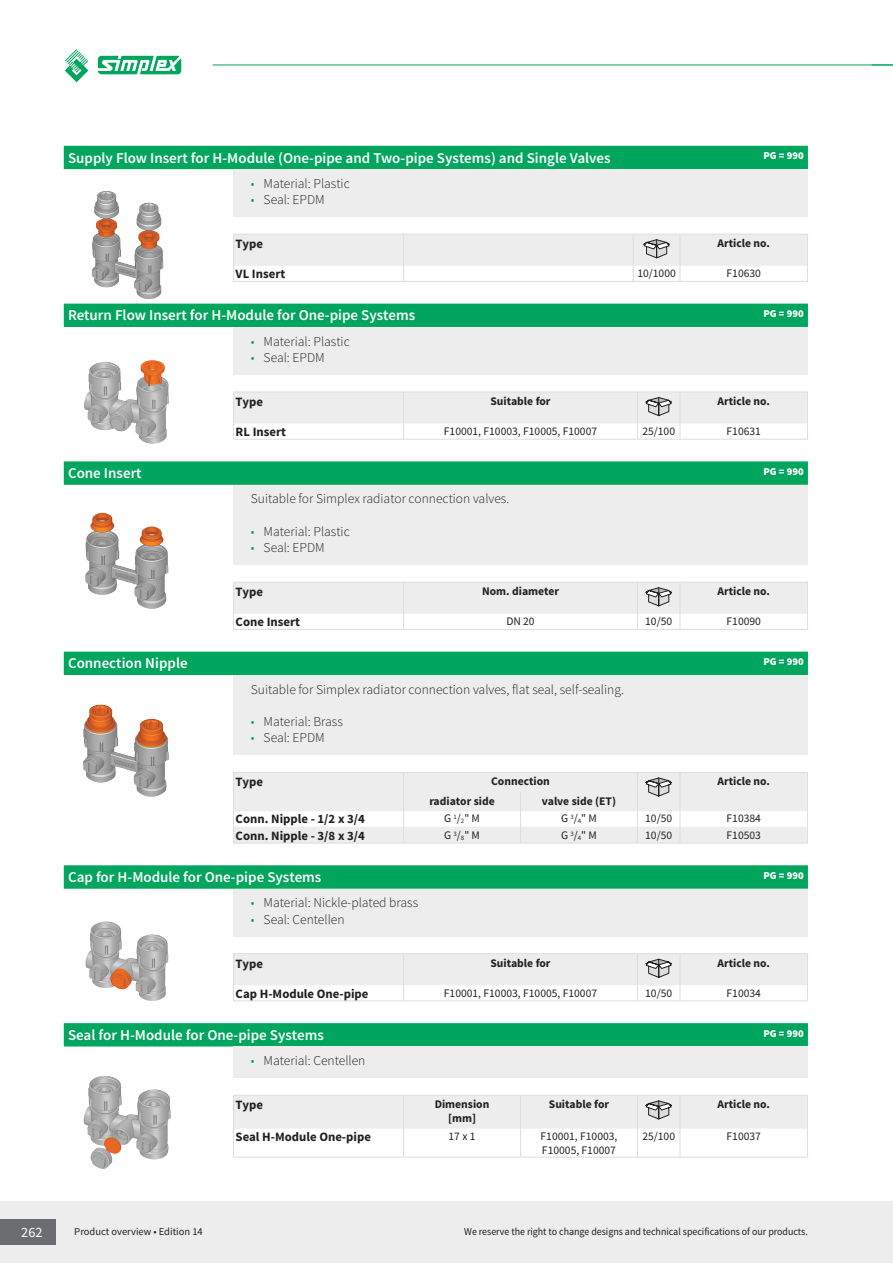
<style>
.page{position:relative;width:893px;height:1263px;background:#fff}
.page>*{position:absolute;margin:0;border:0;box-sizing:border-box;transform-origin:0 0}
.t1{font:600 15px "Source Sans Pro";color:#fff}
.t2{font:14.25px "Source Sans Pro";color:#fff}
.t3{font:300 13.5px "Source Sans Pro";color:#231f20}
.t4{font:700 12.75px "Source Sans Pro";color:#231f20}
.t5{font:700 11.7px/14px "Source Sans Pro";color:#231f20;text-align:center}
.t6{font:11.55px/13.8px "Source Sans Pro";color:#231f20}
.t7{font:10.5px "Source Sans Pro";letter-spacing:-.005em;color:#231f20;scale:.95 1}
.t8{font:900 10.5px "Source Sans Pro";color:#fff}
.t9{font:10.5px "Source Sans Pro";letter-spacing:-.005em;color:#231f20}
.s1{color:#00a65d}
.s2{font-size:6.75px}
</style>
<div class="page">
<div style="left:0;top:1201px;width:893px;height:62px;background:#ededee"></div>
<div style="left:0;top:1219px;width:55px;height:26px;background:#6c6d70"></div>
<hr style="left:213px;top:65px;width:680px;height:1px;background:#00a65d">
<svg style="left:65px;top:49px;width:23px;height:33px"></svg>
<svg style="left:98px;top:56px;width:83px;height:18px"></svg>
<div style="left:64px;top:146px;width:744px;height:23px;background:#00a65d"></div>
<div style="left:234px;top:169px;width:574px;height:48px;background:#ededee"></div>
<hr style="left:233px;top:281px;width:171px;height:1px;background:#dcdddf">
<hr style="left:404px;top:281px;width:229px;height:1px;background:#dcdddf">
<hr style="left:633px;top:281px;width:47px;height:1px;background:#dcdddf">
<hr style="left:680px;top:281px;width:128px;height:1px;background:#dcdddf">
<svg style="left:233px;top:234px;width:575px;height:47px"></svg>
<div style="left:64px;top:304px;width:744px;height:23px;background:#00a65d"></div>
<div style="left:234px;top:327px;width:574px;height:48px;background:#ededee"></div>
<hr style="left:233px;top:439px;width:171px;height:1px;background:#dcdddf">
<hr style="left:404px;top:439px;width:233px;height:1px;background:#dcdddf">
<hr style="left:637px;top:439px;width:43px;height:1px;background:#dcdddf">
<hr style="left:680px;top:439px;width:128px;height:1px;background:#dcdddf">
<svg style="left:233px;top:392px;width:575px;height:47px"></svg>
<svg style="left:64px;top:461px;width:744px;height:24px;background:#06a861"></svg>
<div style="left:234px;top:485px;width:574px;height:80px;background:#ededee"></div>
<hr style="left:233px;top:629px;width:171px;height:1px;background:#dcdddf">
<hr style="left:404px;top:629px;width:233px;height:1px;background:#dcdddf">
<hr style="left:637px;top:629px;width:43px;height:1px;background:#dcdddf">
<hr style="left:680px;top:629px;width:128px;height:1px;background:#dcdddf">
<svg style="left:233px;top:582px;width:575px;height:47px"></svg>
<div style="left:64px;top:652px;width:744px;height:23px;background:#00a65d"></div>
<div style="left:234px;top:675px;width:574px;height:80px;background:#ededee"></div>
<hr style="left:233px;top:843px;width:171px;height:1px;background:#dcdddf">
<hr style="left:404px;top:843px;width:116px;height:1px;background:#dcdddf">
<hr style="left:520px;top:843px;width:117px;height:1px;background:#dcdddf">
<hr style="left:637px;top:843px;width:43px;height:1px;background:#dcdddf">
<hr style="left:680px;top:843px;width:128px;height:1px;background:#dcdddf">
<svg style="left:233px;top:772px;width:575px;height:71px"></svg>
<svg style="left:64px;top:865px;width:744px;height:24px;background:#06a861"></svg>
<div style="left:234px;top:889px;width:574px;height:47px;background:#ededee"></div>
<hr style="left:233px;top:953px;width:171px;height:1px;background:#dcdddf">
<hr style="left:404px;top:953px;width:233px;height:1px;background:#dcdddf">
<hr style="left:637px;top:953px;width:43px;height:1px;background:#dcdddf">
<hr style="left:680px;top:953px;width:128px;height:1px;background:#dcdddf">
<hr style="left:233px;top:1000px;width:171px;height:1px;background:#dcdddf">
<hr style="left:404px;top:1000px;width:233px;height:1px;background:#dcdddf">
<hr style="left:637px;top:1000px;width:43px;height:1px;background:#dcdddf">
<hr style="left:680px;top:1000px;width:128px;height:1px;background:#dcdddf">
<svg style="left:233px;top:954px;width:575px;height:46px"></svg>
<div style="left:64px;top:1023px;width:744px;height:23px;background:#00a65d"></div>
<div style="left:234px;top:1046px;width:574px;height:32px;background:#ededee"></div>
<hr style="left:233px;top:1157px;width:171px;height:1px;background:#dcdddf">
<hr style="left:404px;top:1157px;width:116px;height:1px;background:#dcdddf">
<hr style="left:520px;top:1157px;width:117px;height:1px;background:#dcdddf">
<hr style="left:637px;top:1157px;width:43px;height:1px;background:#dcdddf">
<hr style="left:680px;top:1157px;width:128px;height:1px;background:#dcdddf">
<svg style="left:233px;top:1095px;width:575px;height:62px"></svg>
<svg style="left:97px;top:191px;width:8px;height:10px"></svg>
<img style="left:84px;top:360px;width:85px;height:84px">
<img style="left:85px;top:513px;width:83px;height:96px">
<img style="left:83px;top:704px;width:86px;height:93px">
<img style="left:85px;top:921px;width:83px;height:80px">
<img style="left:83px;top:1076px;width:88px;height:93px">
<p class="t1" style="left:68px;top:148px;width:544px">Supply Flow Insert for H-Module (One-pipe and Two-pipe Systems) and Single Valves</p>
<p class="t8" style="left:763px;top:149px;width:42px">PG = 990</p>
<p class="t3" style="left:251px;top:175px;width:100px"><span class="s1">•</span> Material: Plastic</p>
<p class="t3" style="left:251px;top:191px;width:75px"><span class="s1">•</span> Seal: EPDM</p>
<p class="t4" style="left:236px;top:236px;width:29px">Type</p>
<p class="t5" style="left:717px;top:237px;width:54px">Article no.</p>
<p class="t4" style="left:236px;top:266px;width:51px">VL Insert</p>
<p class="t6" style="left:637px;top:267px;width:40px">10/1000</p>
<p class="t6" style="left:727px;top:267px;width:36px">F10630</p>
<p class="t1" style="left:68px;top:306px;width:349px">Return Flow Insert for H-Module for One-pipe Systems</p>
<p class="t8" style="left:763px;top:307px;width:42px">PG = 990</p>
<p class="t3" style="left:251px;top:333px;width:100px"><span class="s1">•</span> Material: Plastic</p>
<p class="t3" style="left:251px;top:349px;width:75px"><span class="s1">•</span> Seal: EPDM</p>
<p class="t4" style="left:236px;top:393px;width:29px">Type</p>
<p class="t5" style="left:490px;top:394px;width:62px">Suitable for</p>
<p class="t5" style="left:717px;top:394px;width:54px">Article no.</p>
<p class="t4" style="left:236px;top:423px;width:52px">RL Insert</p>
<p class="t6" style="left:444px;top:424px;width:155px">F10001, F10003, F10005, F10007</p>
<p class="t6" style="left:642px;top:424px;width:34px">25/100</p>
<p class="t6" style="left:727px;top:424px;width:36px">F10631</p>
<p class="t1" style="left:68px;top:464px;width:75px">Cone Insert</p>
<p class="t8" style="left:763px;top:464px;width:42px">PG = 990</p>
<p class="t3" style="left:251px;top:491px;width:260px">Suitable for Simplex radiator connection valves.</p>
<p class="t3" style="left:251px;top:523px;width:100px"><span class="s1">•</span> Material: Plastic</p>
<p class="t3" style="left:251px;top:539px;width:75px"><span class="s1">•</span> Seal: EPDM</p>
<p class="t4" style="left:236px;top:584px;width:29px">Type</p>
<p class="t5" style="left:482px;top:585px;width:78px">Nom. diameter</p>
<p class="t5" style="left:717px;top:585px;width:54px">Article no.</p>
<p class="t4" style="left:236px;top:614px;width:66px">Cone Insert</p>
<p class="t6" style="left:506px;top:615px;width:30px">DN 20</p>
<p class="t6" style="left:645px;top:615px;width:29px">10/50</p>
<p class="t6" style="left:727px;top:615px;width:36px">F10090</p>
<p class="t1" style="left:68px;top:654px;width:121px">Connection Nipple</p>
<p class="t8" style="left:763px;top:655px;width:42px">PG = 990</p>
<p class="t3" style="left:251px;top:681px;width:375px">Suitable for Simplex radiator connection valves, flat seal, self-sealing.</p>
<p class="t3" style="left:251px;top:713px;width:94px"><span class="s1">•</span> Material: Brass</p>
<p class="t3" style="left:251px;top:730px;width:75px"><span class="s1">•</span> Seal: EPDM</p>
<p class="t4" style="left:236px;top:774px;width:29px">Type</p>
<p class="t5" style="left:491px;top:775px;width:60px">Connection</p>
<p class="t5" style="left:717px;top:775px;width:54px">Article no.</p>
<p class="t5" style="left:429px;top:794px;width:67px">radiator side</p>
<p class="t5" style="left:542px;top:794px;width:76px">valve side (ET)</p>
<p class="t4" style="left:236px;top:811px;width:131px">Conn. Nipple - 1/2 x 3/4</p>
<p class="t6" style="left:444px;top:812px;width:37px">G <sup>1</sup>/<span class="s2">2</span>" M</p>
<p class="t6" style="left:561px;top:812px;width:37px">G <sup>3</sup>/<span class="s2">4</span>" M</p>
<p class="t6" style="left:645px;top:812px;width:29px">10/50</p>
<p class="t6" style="left:727px;top:812px;width:36px">F10384</p>
<p class="t4" style="left:236px;top:827px;width:131px">Conn. Nipple - 3/8 x 3/4</p>
<p class="t6" style="left:444px;top:828px;width:37px">G <sup>3</sup>/<span class="s2">8</span>" M</p>
<p class="t6" style="left:561px;top:828px;width:37px">G <sup>3</sup>/<span class="s2">4</span>" M</p>
<p class="t6" style="left:645px;top:828px;width:29px">10/50</p>
<p class="t6" style="left:727px;top:828px;width:36px">F10503</p>
<p class="t1" style="left:68px;top:868px;width:255px">Cap for H-Module for One-pipe Systems</p>
<p class="t8" style="left:763px;top:868px;width:42px">PG = 990</p>
<p class="t3" style="left:251px;top:895px;width:169px"><span class="s1">•</span> Material: Nickle-plated brass</p>
<p class="t3" style="left:251px;top:911px;width:95px"><span class="s1">•</span> Seal: Centellen</p>
<p class="t4" style="left:236px;top:955px;width:29px">Type</p>
<p class="t5" style="left:490px;top:956px;width:62px">Suitable for</p>
<p class="t5" style="left:717px;top:956px;width:54px">Article no.</p>
<p class="t4" style="left:236px;top:985px;width:134px">Cap H-Module One-pipe</p>
<p class="t6" style="left:444px;top:986px;width:155px">F10001, F10003, F10005, F10007</p>
<p class="t6" style="left:645px;top:986px;width:29px">10/50</p>
<p class="t6" style="left:727px;top:986px;width:36px">F10034</p>
<p class="t1" style="left:68px;top:1025px;width:257px">Seal for H-Module for One-pipe Systems</p>
<p class="t8" style="left:763px;top:1026px;width:42px">PG = 990</p>
<p class="t3" style="left:251px;top:1052px;width:116px"><span class="s1">•</span> Material: Centellen</p>
<p class="t4" style="left:236px;top:1097px;width:29px">Type</p>
<p class="t5" style="left:435px;top:1098px;width:56px">Dimension [mm]</p>
<p class="t5" style="left:549px;top:1098px;width:62px">Suitable for</p>
<p class="t5" style="left:717px;top:1098px;width:54px">Article no.</p>
<p class="t4" style="left:236px;top:1128px;width:137px">Seal H-Module One-pipe</p>
<p class="t6" style="left:449px;top:1129px;width:29px">17 x 1</p>
<p class="t6" style="left:541px;top:1129px;width:78px">F10001, F10003,<br>F10005, F10007</p>
<p class="t6" style="left:642px;top:1129px;width:34px">25/100</p>
<p class="t6" style="left:727px;top:1129px;width:36px">F10037</p>
<p class="t2" style="left:21px;top:1223px;width:23px">262</p>
<p class="t9" style="left:74px;top:1225px;width:130px">Product overview • Edition 14</p>
<p class="t7" style="left:464px;top:1225px;width:363px">We reserve the right to change designs and technical specifications of our products.</p>
</div>
